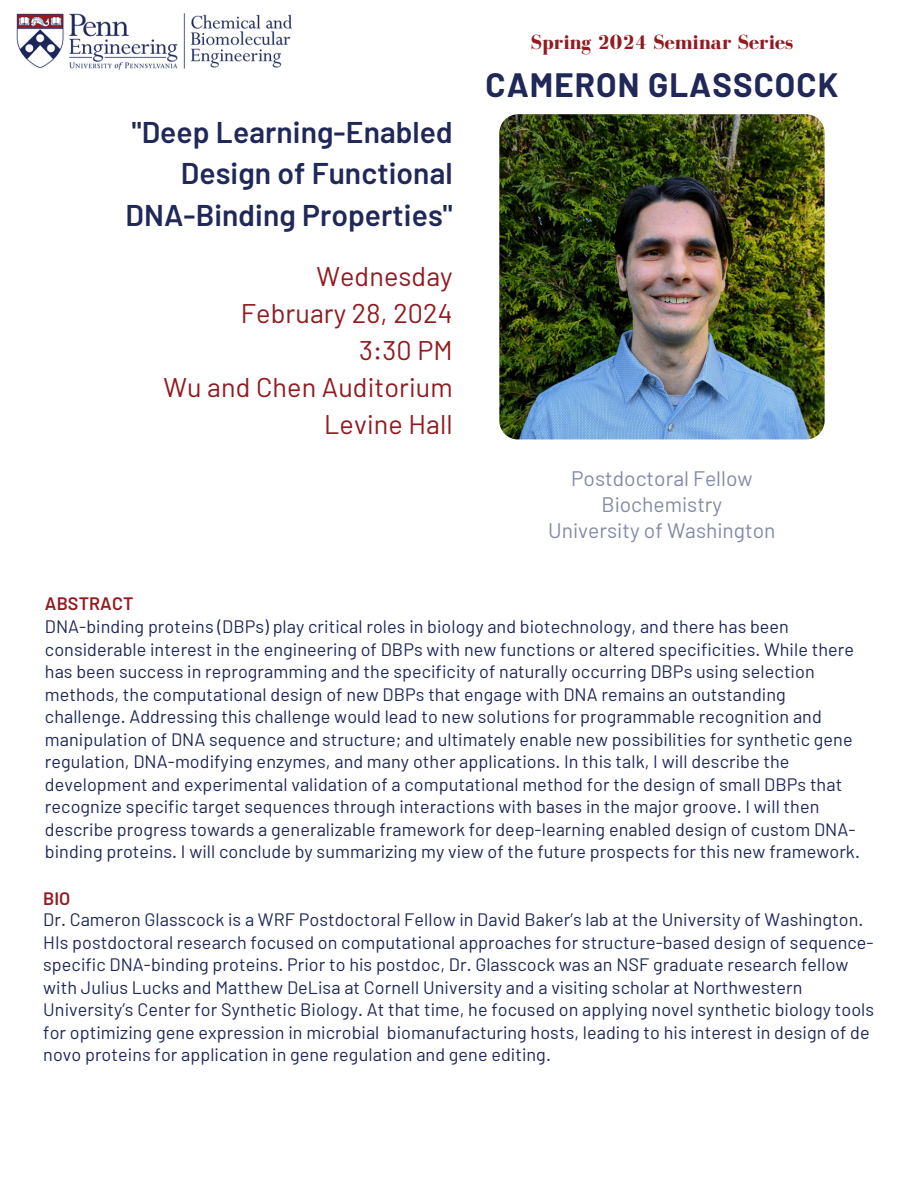
<style>
.page{position:relative;width:918px;height:1188px;background:#fff}
.page>*{position:absolute;margin:0;border:0;box-sizing:border-box;transform-origin:0 0}
.t1{font:700 33px "Barlow";letter-spacing:.035em;color:#202859}
.t2{font:600 30px/41.7px "Barlow";letter-spacing:.005em;color:#202859;text-align:right}
.t3{font:27px "Barlow";letter-spacing:.005em;color:#911b20}
.t4{font:21px "Barlow";color:#848aa5}
.t5{font:700 21px "Bodoni FLF";color:#911b20}
.t6{font:18px/22.5px "Barlow";letter-spacing:.005em;color:#202859}
.t7{font:600 18px "Barlow";letter-spacing:.005em;color:#911b20}
</style>
<div class="page">
<img style="left:16px;top:14px;width:276px;height:56px">
<img style="left:499px;top:114px;width:326px;height:325px;border-radius:19px">
<p class="t2" style="left:125px;top:110px;width:329px">"Deep Learning-Enabled<br>Design of Functional<br>DNA-Binding Properties"</p>
<p class="t3" style="left:316px;top:259px;width:138px">Wednesday</p>
<p class="t3" style="left:241px;top:296px;width:213px">February 28, 2024</p>
<p class="t3" style="left:359px;top:333px;width:95px">3:30 PM</p>
<p class="t3" style="left:164px;top:370px;width:291px">Wu and Chen Auditorium</p>
<p class="t3" style="left:324px;top:407px;width:130px">Levine Hall</p>
<p class="t5" style="left:530px;top:30px;width:264px">Spring 2024 Seminar Series</p>
<p class="t1" style="left:486px;top:64px;width:354px">CAMERON GLASSCOCK</p>
<p class="t4" style="left:571px;top:465px;width:183px">Postdoctoral Fellow</p>
<p class="t4" style="left:602px;top:491px;width:122px">Biochemistry</p>
<p class="t4" style="left:548px;top:517px;width:229px">University of Washington</p>
<p class="t7" style="left:45px;top:592px;width:90px">ABSTRACT</p>
<p class="t6" style="left:45px;top:615px;width:817px">DNA-binding proteins (DBPs) play critical roles in biology and biotechnology, and there has been considerable interest in the engineering of DBPs with new functions or altered specificities. While there has been success in reprogramming and the specificity of naturally occurring DBPs using selection methods, the computational design of new DBPs that engage with DNA remains an outstanding challenge. Addressing this challenge would lead to new solutions for programmable recognition and manipulation of DNA sequence and structure; and ultimately enable new possibilities for synthetic gene regulation, DNA-modifying enzymes, and many other applications. In this talk, I will describe the development and experimental validation of a computational method for the design of small DBPs that recognize specific target sequences through interactions with bases in the major groove. I will then describe progress towards a generalizable framework for deep-learning enabled design of custom DNA&shy;binding proteins. I will conclude by summarizing my view of the future prospects for this new framework.</p>
<p class="t7" style="left:43px;top:887px;width:29px">BIO</p>
<p class="t6" style="left:43px;top:908px;width:832px">Dr. Cameron Glasscock is a WRF Postdoctoral Fellow in David Baker’s lab at the University of Washington.<br>HIs postdoctoral research focused on computational approaches for structure-based design of sequence&shy;specific DNA-binding proteins. Prior to his postdoc, Dr. Glasscock was an NSF graduate research fellow with Julius Lucks and Matthew DeLisa at Cornell University and a visiting scholar at Northwestern University’s Center for Synthetic Biology. At that time, he focused on applying novel synthetic biology tools for optimizing gene expression in microbial biomanufacturing hosts, leading to his interest in design of de novo proteins for application in gene regulation and gene editing.</p>
</div>
